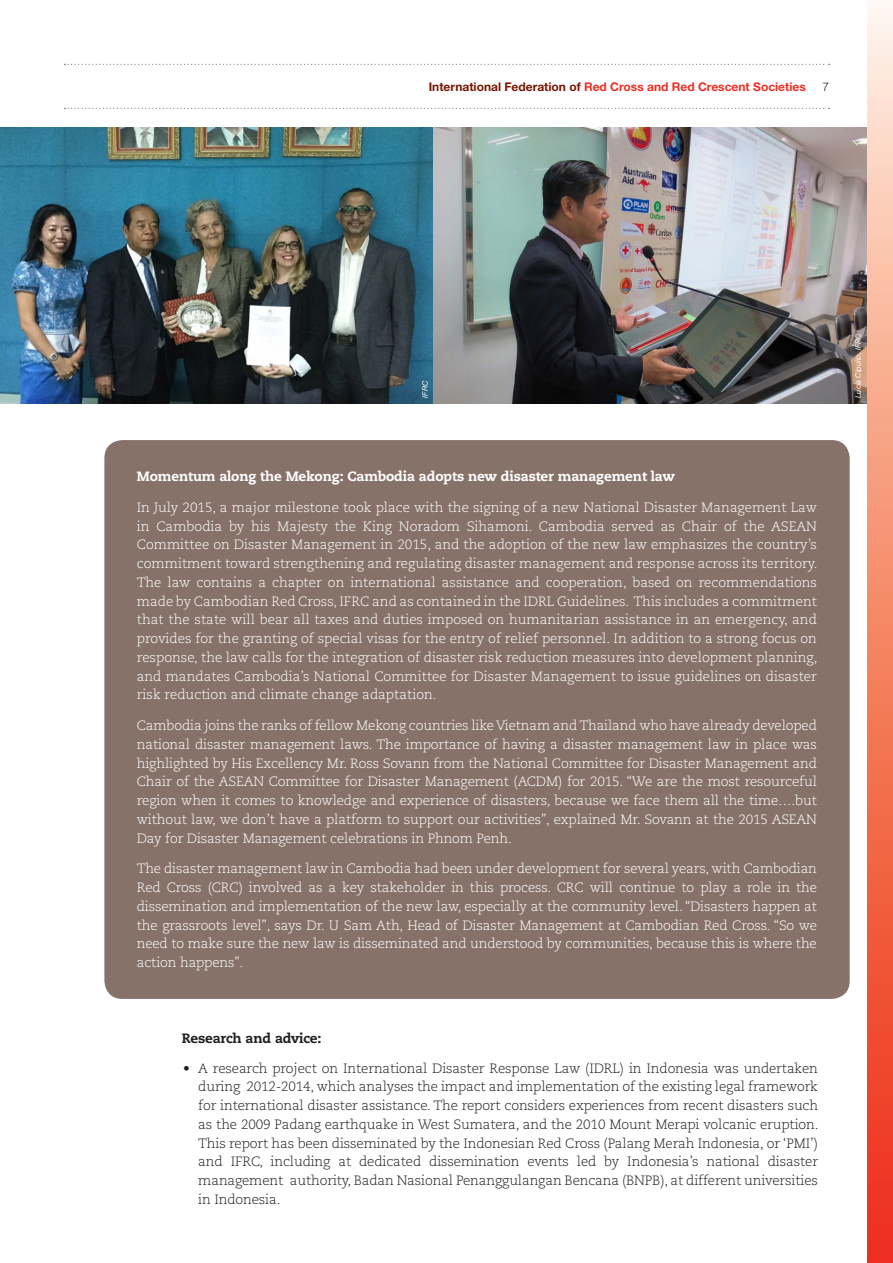
<style>
.page{position:relative;width:893px;height:1263px;background:#fff}
.page>*{position:absolute;margin:0;border:0;box-sizing:border-box;transform-origin:0 0}
.t1{font:300 13.5px/18.8px "Caecilia LT Std";letter-spacing:-.01em;color:#fff;text-align:justify}
.t2{font:300 13.5px/18.8px "Caecilia LT Std";letter-spacing:-.01em;color:#231f20;text-align:justify}
.t3{font:800 13.5px "Caecilia LT Std";letter-spacing:-.01em;color:#fff}
.t4{font:800 13.5px "Caecilia LT Std";letter-spacing:-.01em;color:#231f20}
.t5{font:700 12px "Helvetica Neue LT Std";color:#ee2e22}
.t6{font:300 12px "Helvetica Neue LT Std";color:#231f20}
.t7{font:italic 7.5px "Helvetica Neue";color:#fff}
.s1{color:#791500}
</style>
<div class="page">
<img style="left:0;top:128px;width:867px;height:276px">
<svg style="left:65px;top:64px;width:765px;height:1px"></svg>
<svg style="left:65px;top:108px;width:765px;height:1px"></svg>
<div style="left:104px;top:440px;width:746px;height:559px;background:#877269;border-radius:18px"></div>
<svg style="left:867px;top:3px;width:26px;height:1260px;background:#f5896e"></svg>
<p class="t5" style="left:429px;top:79px;width:379px"><span class="s1">International Federation of</span> Red Cross and Red Crescent Societies</p>
<p class="t6" style="left:822px;top:79px;width:8px">7</p>
<p class="t7" style="left:420px;top:398px;width:18px;rotate:-90deg">IFRC</p>
<p class="t3" style="left:137px;top:468px;width:539px">Momentum along the Mekong: Cambodia adopts new disaster management law</p>
<p class="t1" style="left:137px;top:498px;width:682px">In July 2015, a major milestone took place with the signing of a new National Disaster Management Law in Cambodia by his Majesty the King Noradom Sihamoni. Cambodia served as Chair of the ASEAN Committee on Disaster Management in 2015, and the adoption of the new law emphasizes the country’s commitment toward strengthening and regulating disaster management and response across its territory.<br>The law contains a chapter on international assistance and cooperation, based on recommendations made by Cambodian Red Cross, IFRC and as contained in the IDRL Guidelines. This includes a commitment that the state will bear all taxes and duties imposed on humanitarian assistance in an emergency, and provides for the granting of special visas for the entry of relief personnel. In addition to a strong focus on response, the law calls for the integration of disaster risk reduction measures into development planning, and mandates Cambodia’s National Committee for Disaster Management to issue guidelines on disaster risk reduction and climate change adaptation.</p>
<p class="t1" style="left:137px;top:716px;width:682px">Cambodia joins the ranks of fellow Mekong countries like Vietnam and Thailand who have already developed national disaster management laws. The importance of having a disaster management law in place was highlighted by His Excellency Mr. Ross Sovann from the National Committee for Disaster Management and Chair of the ASEAN Committee for Disaster Management (ACDM) for 2015. “We are the most resourceful region when it comes to knowledge and experience of disasters, because we face them all the time….but without law, we don’t have a platform to support our activities”, explained Mr. Sovann at the 2015 ASEAN Day for Disaster Management celebrations in Phnom Penh.</p>
<p class="t1" style="left:137px;top:860px;width:682px">The disaster management law in Cambodia had been under development for several years, with Cambodian Red Cross (CRC) involved as a key stakeholder in this process. CRC will continue to play a role in the dissemination and implementation of the new law, especially at the community level. “Disasters happen at the grassroots level”, says Dr. U Sam Ath, Head of Disaster Management at Cambodian Red Cross. “So we need to make sure the new law is disseminated and understood by communities, because this is where the action happens”.</p>
<p class="t4" style="left:182px;top:1030px;width:141px">Research and advice:</p>
<p class="t2" style="left:198px;top:1059px;width:622px;text-indent:-15px">• A research project on International Disaster Response Law (IDRL) in Indonesia was undertaken during 2012-2014, which analyses the impact and implementation of the existing legal framework for international disaster assistance. The report considers experiences from recent disasters such as the 2009 Padang earthquake in West Sumatera, and the 2010 Mount Merapi volcanic eruption.<br>This report has been disseminated by the Indonesian Red Cross (Palang Merah Indonesia, or ‘PMI’) and IFRC, including at dedicated dissemination events led by Indonesia’s national disaster management authority, Badan Nasional Penanggulangan Bencana (BNPB), at different universities in Indonesia.</p>
<p class="t7" style="left:853px;top:398px;width:66px;rotate:-90deg">Lucia Cipullo, IFRC</p>
</div>
